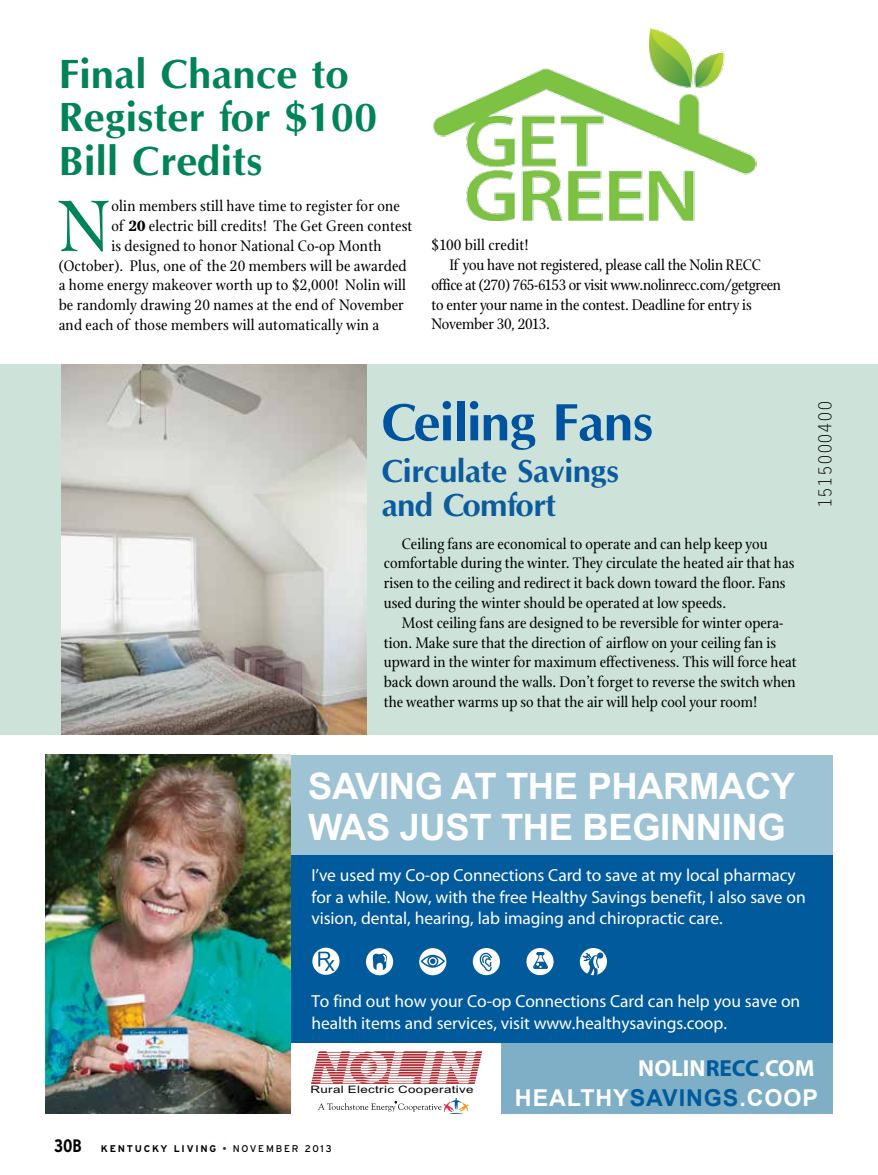
<style>
.page{position:relative;width:878px;height:1175px;background:#fff}
.page>*{position:absolute;margin:0;border:0;box-sizing:border-box;transform-origin:0 0}
.t1{font:78.3px "Stone Print";color:#008357}
.t2{font:700 54px "Optim";letter-spacing:-.02em;color:#00539f}
.t3{font:700 42px/43.5px "Optim";color:#008357}
.t4{font:700 36.3px/40.8px "Arial";letter-spacing:-.01em;color:#fff}
.t5{font:700 33px/34.5px "Optim";letter-spacing:-.02em;color:#0c5b9d}
.t6{font:700 23.25px "Arial";letter-spacing:.04em;color:#fff}
.t7{font:700 23.25px "Myriad Pro";color:#fff}
.t8{font:18px "Letter Gothic Std";color:#000}
.t9{font:700 condensed 18px "Interstate";color:#000}
.t10{font:17.4px/21.9px "Myriad Pro";letter-spacing:-.005em;color:#fff}
.t11{font:16.5px/19.8px "Stone Print";color:#000}
.t12{font:16.5px "Stone Print";letter-spacing:-.02em;color:#000}
.t13{font:10.35px "Arial";letter-spacing:.025em;color:#000;scale:1.3 1}
.t14{font:700 9.75px "Interstate";letter-spacing:.18em;color:#000}
.s1{font-weight:700}
.s2{font-weight:400;color:#7a1315}
.s3{font-weight:400}
.s4{color:#005a9c}
</style>
<div class="page">
<div style="left:0;top:365px;width:878px;height:370px;background:#cde3da"></div>
<img style="left:62px;top:365px;width:304px;height:370px">
<img style="left:433px;top:28px;width:324px;height:192px">
<div style="left:501px;top:1032px;width:331px;height:81px;background:#7eafc6"></div>
<div style="left:290px;top:755px;width:542px;height:100px;background:#9dc3d5"></div>
<div style="left:290px;top:855px;width:542px;height:188px;background:#005a9c"></div>
<img style="left:46px;top:755px;width:244px;height:358px">
<svg style="left:311px;top:1051px;width:171px;height:32px"></svg>
<svg style="left:318px;top:1098px;width:150px;height:15px"></svg>
<img style="left:366px;top:948px;width:28px;height:28px">
<div style="left:366px;top:948px;width:27px;height:27px;background:#fff;border-radius:50%"></div>
<svg style="left:372px;top:953px;width:15px;height:17px"></svg>
<img style="left:528px;top:948px;width:26px;height:28px">
<div style="left:526px;top:948px;width:27px;height:27px;background:#fff;border-radius:50%"></div>
<svg style="left:533px;top:952px;width:15px;height:17px"></svg>
<img style="left:579px;top:948px;width:28px;height:22px">
<svg style="left:580px;top:948px;width:27px;height:27px"></svg>
<svg style="left:582px;top:952px;width:21px;height:24px"></svg>
<img style="left:419px;top:948px;width:28px;height:28px">
<div style="left:419px;top:948px;width:27px;height:27px;background:#fff;border-radius:50%"></div>
<svg style="left:420px;top:954px;width:25px;height:13px"></svg>
<img style="left:312px;top:949px;width:28px;height:26px">
<svg style="left:312px;top:947px;width:27px;height:27px"></svg>
<svg style="left:318px;top:951px;width:17px;height:19px"></svg>
<img style="left:472px;top:948px;width:28px;height:28px">
<div style="left:473px;top:948px;width:27px;height:27px;background:#fff;border-radius:50%"></div>
<svg style="left:479px;top:952px;width:13px;height:19px"></svg>
<h3 class="t3" style="left:59px;top:55px;width:320px">Final Chance to<br>Register for $100<br>Bill Credits</h3>
<h1 class="t1" style="left:59px;top:181px;width:53px">N</h1>
<p class="t11" style="left:111px;top:196px;width:290px">olin members still have time to register for one</p>
<p class="t11" style="left:111px;top:216px;width:302px">of <span class="s1">20</span> electric bill credits! The Get Green contest</p>
<p class="t11" style="left:111px;top:236px;width:271px">is designed to honor National Co-op Month</p>
<p class="t11" style="left:59px;top:255px;width:349px">(October). Plus, one of the 20 members will be awarded</p>
<p class="t11" style="left:59px;top:275px;width:349px">a home energy makeover worth up to $2,000! Nolin will</p>
<p class="t11" style="left:59px;top:295px;width:347px">be randomly drawing 20 names at the end of November</p>
<p class="t11" style="left:59px;top:315px;width:322px">and each of those members will automatically win a</p>
<p class="t11" style="left:431px;top:235px;width:99px">$100 bill credit!</p>
<p class="t11" style="left:449px;top:255px;width:313px">If you have not registered, please call the Nolin RECC</p>
<p class="t12" style="left:431px;top:275px;width:351px">office at (270) 765-6153 or visit www.nolinrecc.com/getgreen</p>
<p class="t11" style="left:431px;top:294px;width:322px">to enter your name in the contest. Deadline for entry is</p>
<p class="t11" style="left:431px;top:314px;width:120px">November 30, 2013.</p>
<h2 class="t2" style="left:381px;top:395px;width:273px">Ceiling Fans</h2>
<h3 class="t5" style="left:381px;top:455px;width:239px">Circulate Savings and Comfort</h3>
<p class="t11" style="left:384px;top:533px;width:412px;text-indent:18px">Ceiling fans are economical to operate and can help keep you comfortable during the winter. They circulate the heated air that has risen to the ceiling and redirect it back down toward the floor. Fans used during the winter should be operated at low speeds.</p>
<p class="t11" style="left:384px;top:613px;width:414px;text-indent:18px">Most ceiling fans are designed to be reversible for winter opera&shy;tion. Make sure that the direction of airflow on your ceiling fan is upward in the winter for maximum effectiveness. This will force heat back down around the walls. Don’t forget to reverse the switch when the weather warms up so that the air will help cool your room!</p>
<p class="t8" style="left:814px;top:508px;width:109px;rotate:-90deg">1515000400</p>
<h3 class="t4" style="left:308px;top:767px;width:488px">SAVING AT THE PHARMACY<br>WAS JUST THE BEGINNING</h3>
<p class="t10" style="left:311px;top:863px;width:496px">I’ve used my Co-op Connections Card to save at my local pharmacy for a while. Now, with the free Healthy Savings benefit, I also save on vision, dental, hearing, lab imaging and chiropractic care.</p>
<p class="t10" style="left:311px;top:990px;width:490px">To find out how your Co-op Connections Card can help you save on health items and services, visit www.healthysavings.coop.</p>
<p class="t13" style="left:310px;top:1082px;width:127px">Rural Electric Cooperative</p>
<p class="t9" style="left:54px;top:1136px;width:29px">30B</p>
<p class="t14" style="left:101px;top:1143px;width:232px">KENTUCKY LIVING <span class="s2">•</span> <span class="s3">NOVEMBER 2013</span></p>
<h3 class="t7" style="left:638px;top:1052px;width:178px">NOLIN<span class="s4">RECC</span>.COM</h3>
<h3 class="t6" style="left:515px;top:1082px;width:305px">HEALTHY<span class="s4">SAVINGS</span>.COOP</h3>
</div>
